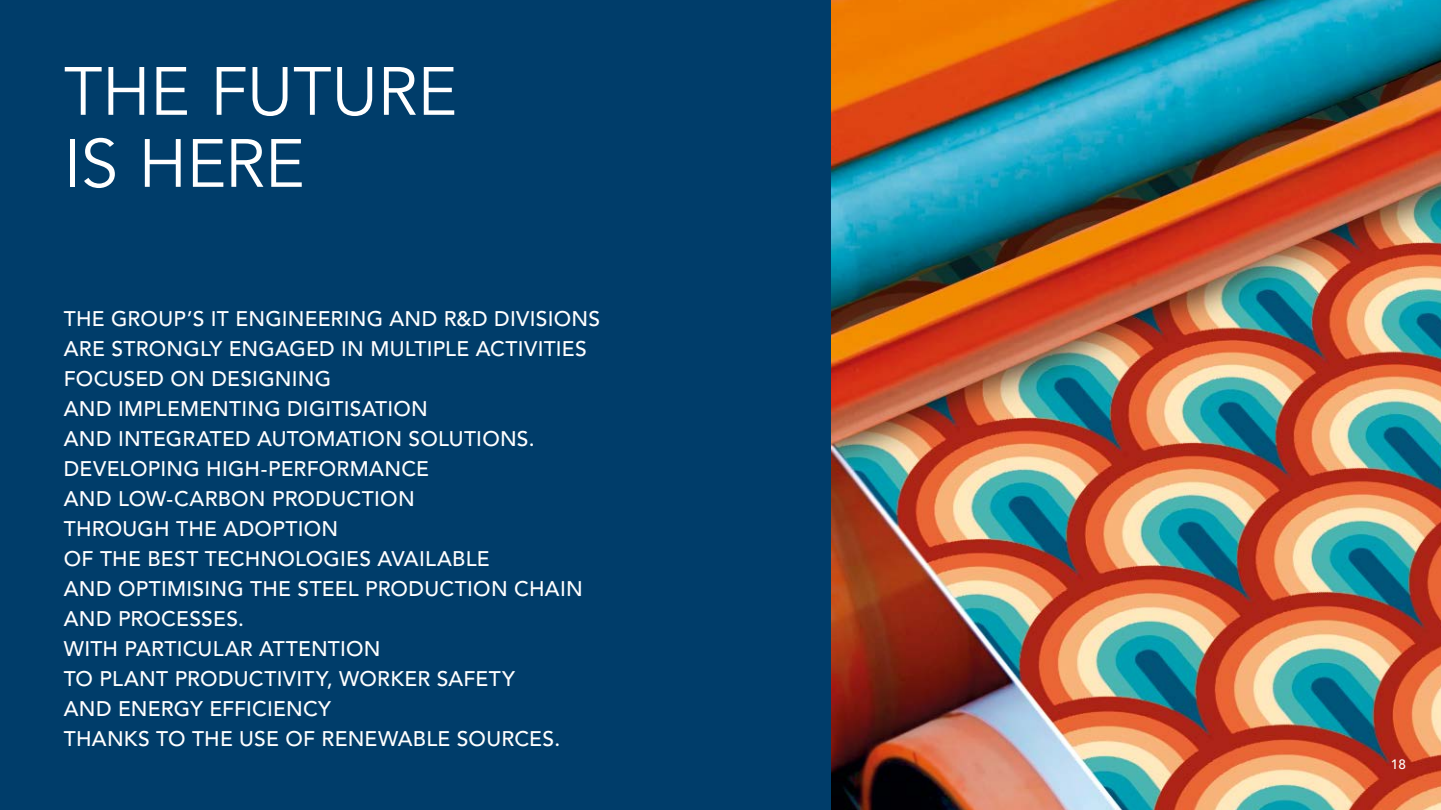
<style>
.page{position:relative;width:1441px;height:810px;background:#fff}
.page>*{position:absolute;margin:0;border:0;box-sizing:border-box;transform-origin:0 0}
.t1{font:67.5px/72px "Avenir LT Std";letter-spacing:-.01em;color:#fff}
.t2{font:500 21px/30px "Avenir LT Std";letter-spacing:.01em;color:#fff}
.t3{font:500 13.5px "Avenir LT Std";color:#fff}
</style>
<div class="page">
<div style="left:0;top:0;width:1440px;height:810px;background:#003d6a"></div>
<img style="left:831px;top:0;width:609px;height:810px">
<h1 class="t1" style="left:64px;top:57px;width:395px">THE FUTURE<br>IS HERE</h1>
<p class="t2" style="left:64px;top:304px;width:537px">THE GROUP’S IT ENGINEERING AND R&amp;D DIVISIONS<br>ARE STRONGLY ENGAGED IN MULTIPLE ACTIVITIES<br>FOCUSED ON DESIGNING<br>AND IMPLEMENTING DIGITISATION<br>AND INTEGRATED AUTOMATION SOLUTIONS.<br>DEVELOPING HIGH-PERFORMANCE<br>AND LOW-CARBON PRODUCTION<br>THROUGH THE ADOPTION<br>OF THE BEST TECHNOLOGIES AVAILABLE<br>AND OPTIMISING THE STEEL PRODUCTION CHAIN<br>AND PROCESSES.<br>WITH PARTICULAR ATTENTION<br>TO PLANT PRODUCTIVITY, WORKER SAFETY<br>AND ENERGY EFFICIENCY<br>THANKS TO THE USE OF RENEWABLE SOURCES.</p>
<p class="t3" style="left:1390px;top:757px;width:17px">18</p>
</div>
